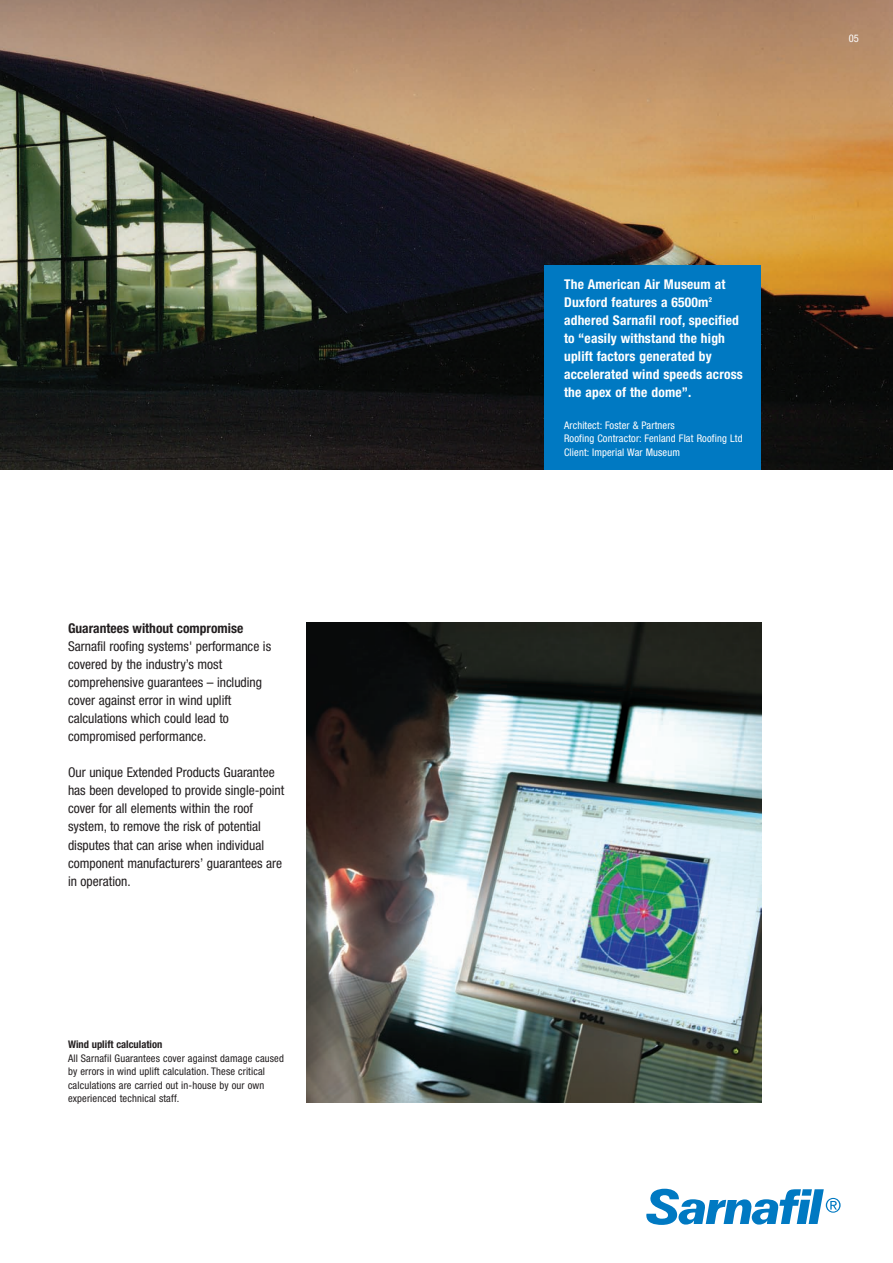
<style>
.page{position:relative;width:893px;height:1263px;background:#fff}
.page>*{position:absolute;margin:0;border:0;box-sizing:border-box;transform-origin:0 0}
.t1{font:condensed 13.5px/18.1px "Helvetica Neue";color:#231f20}
.t2{font:700 condensed 13.5px/18px "Helvetica Neue";letter-spacing:.015em;color:#fff}
.t3{font:700 condensed 13.5px "Helvetica Neue";color:#231f20}
.t4{font:condensed 10.5px/13.5px "Helvetica Neue";letter-spacing:.015em;color:#231f20}
.t5{font:condensed 10.5px/13.5px "Helvetica Neue";letter-spacing:.015em;color:#fff}
.t6{font:700 condensed 10.5px "Helvetica Neue";color:#231f20}
</style>
<div class="page">
<img style="left:0;top:0;width:893px;height:470px">
<img style="left:306px;top:622px;width:455px;height:480px">
<div style="left:544px;top:265px;width:217px;height:205px;background:#0079c2"></div>
<svg style="left:646px;top:1189px;width:195px;height:36px"></svg>
<p class="t3" style="left:68px;top:623px;width:177px">Guarantees without compromise</p>
<p class="t1" style="left:68px;top:638px;width:205px">Sarnafil roofing systems' performance is covered by the industry’s most comprehensive guarantees – including cover against error in wind uplift calculations which could lead to compromised performance.</p>
<p class="t1" style="left:68px;top:764px;width:218px">Our unique Extended Products Guarantee has been developed to provide single-point cover for all elements within the roof system, to remove the risk of potential disputes that can arise when individual component manufacturers’ guarantees are in operation.</p>
<p class="t6" style="left:68px;top:1041px;width:96px">Wind uplift calculation</p>
<p class="t4" style="left:68px;top:1052px;width:217px">All Sarnafil Guarantees cover against damage caused by errors in wind uplift calculation. These critical calculations are carried out in-house by our own experienced technical staff.</p>
<p class="t2" style="left:564px;top:276px;width:180px">The American Air Museum at<br>Duxford features a 6500m<sup>2 </sup>adhered Sarnafil roof, specified to “easily withstand the high uplift factors generated by accelerated wind speeds across the apex of the dome”.</p>
<p class="t5" style="left:564px;top:419px;width:180px">Architect: Foster &amp; Partners<br>Roofing Contractor: Fenland Flat Roofing Ltd<br>Client: Imperial War Museum</p>
<p class="t5" style="left:849px;top:32px;width:12px">05</p>
</div>
